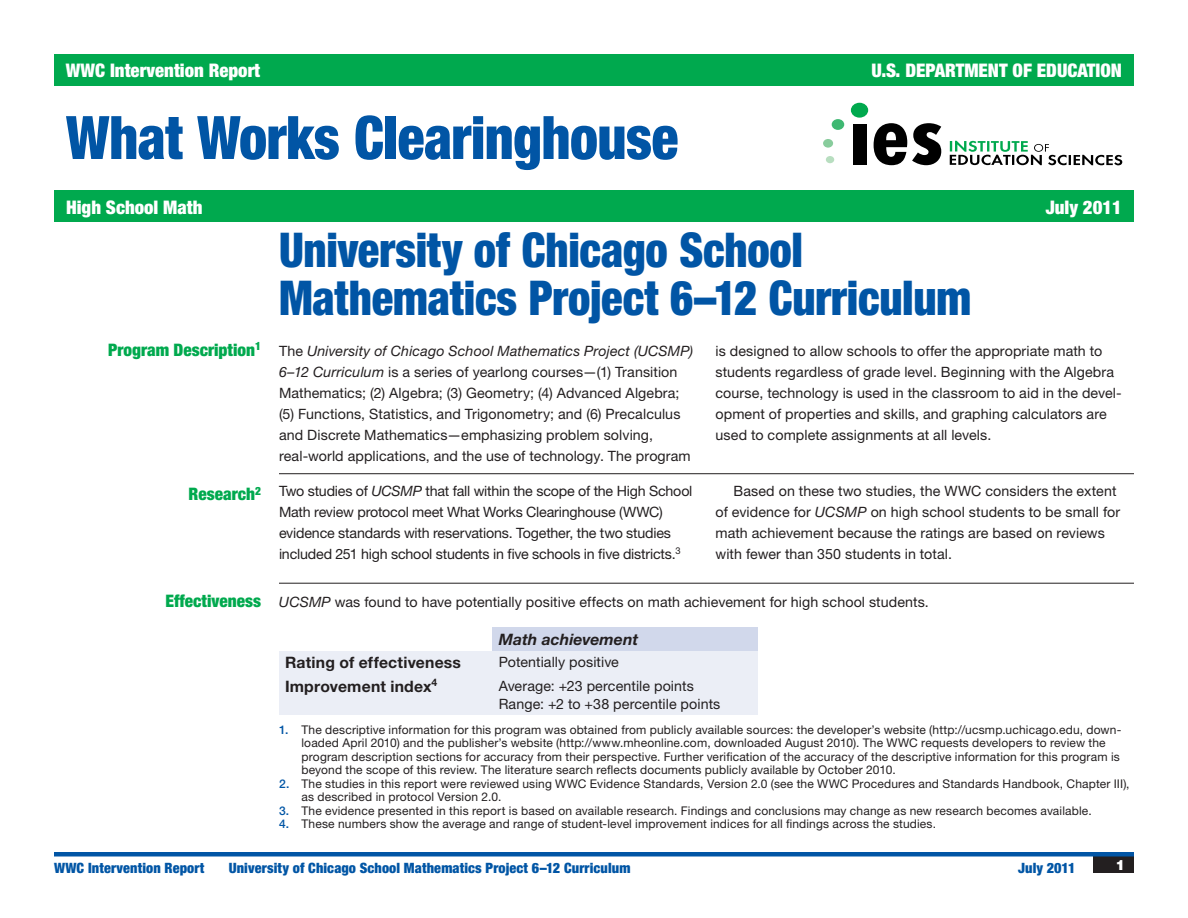
<style>
.page{position:relative;width:1188px;height:918px;background:#fff}
.page>*{position:absolute;margin:0;border:0;box-sizing:border-box;transform-origin:0 0}
.t1{font:900 condensed 60px "Helvetica Neue LT Std";letter-spacing:-.01em;color:#0155a5;scale:.93 1}
.t2{font:900 condensed 48px/48px "Helvetica Neue LT Std";letter-spacing:-.005em;color:#0155a5;scale:.93 1}
.t3{font:900 condensed 18.75px "Helvetica Neue LT Std";color:#fff}
.t4{font:900 condensed 17.25px "Helvetica Neue LT Std";color:#00a94e}
.t5{font:700 15.75px "Helvetica Neue LT Std";letter-spacing:.01em;color:#231f20}
.t6{font:italic 700 15.75px "Helvetica Neue LT Std";color:#231f20}
.t7{font:14.25px/21px "Helvetica Neue LT Std";letter-spacing:.005em;color:#231f20}
.t8{font:14.25px/21px "Helvetica Neue LT Std";letter-spacing:-.015em;color:#231f20}
.t9{font:900 condensed 14.25px "Helvetica Neue LT Std";letter-spacing:.01em;color:#0155a5}
.t10{font:900 14.25px "Helvetica Neue LT Std";color:#fff}
.t11{font:12px/13.5px "Helvetica Neue LT Std";letter-spacing:.015em;color:#231f20}
.s1{font-style:italic}
.s2{font-weight:500;color:#0155a5}
</style>
<div class="page">
<div style="left:1094px;top:856px;width:40px;height:17px;background:#231f20"></div>
<hr style="left:54px;top:852px;width:1080px;height:4px;background:#0155a5">
<div style="left:54px;top:54px;width:1080px;height:32px;background:#00a94e"></div>
<div style="left:832px;top:119px;width:12px;height:11px;background:#3eb872;border-radius:50%"></div>
<div style="left:823px;top:139px;width:10px;height:9px;background:#88cc9c;border-radius:50%"></div>
<div style="left:826px;top:156px;width:8px;height:7px;background:#b8dec0;border-radius:50%"></div>
<div style="left:851px;top:103px;width:17px;height:15px;background:#00a94e;border-radius:50%"></div>
<div style="left:853px;top:124px;width:13px;height:40px;background:#000"></div>
<svg style="left:874px;top:123px;width:67px;height:42px"></svg>
<svg style="left:950px;top:141px;width:172px;height:24px"></svg>
<hr style="left:279px;top:583px;width:855px;height:1px;background:#231f20">
<hr style="left:279px;top:473px;width:855px;height:1px;background:#231f20">
<div style="left:493px;top:628px;width:265px;height:23px;background:#d1d8eb"></div>
<div style="left:279px;top:651px;width:214px;height:23px;background:#ebeef6"></div>
<div style="left:493px;top:651px;width:265px;height:23px;background:#ebeef6"></div>
<div style="left:279px;top:674px;width:214px;height:41px;background:#ebeef6"></div>
<div style="left:493px;top:674px;width:265px;height:41px;background:#ebeef6"></div>
<div style="left:54px;top:190px;width:1080px;height:32px;background:#00a94e"></div>
<p class="t3" style="left:66px;top:59px;width:196px">WWC Intervention Report</p>
<p class="t3" style="left:872px;top:59px;width:252px">U.S. DEPARTMENT OF EDUCATION</p>
<p class="t1" style="left:66px;top:101px;width:660px">What Works Clearinghouse</p>
<p class="t3" style="left:66px;top:195px;width:138px">High School Math</p>
<p class="t3" style="left:1046px;top:195px;width:78px">July 2011</p>
<p class="t2" style="left:279px;top:225px;width:746px">University of Chicago School<br>Mathematics Project 6–12 Curriculum</p>
<p class="t4" style="left:108px;top:339px;width:154px">Program Description<sup>1</sup></p>
<p class="t7" style="left:279px;top:340px;width:416px">The <span class="s1">University of Chicago School Mathematics Project (UCSMP)<br>6–12 Curriculum</span> is a series of yearlong courses—(1) Transition Mathematics; (2) Algebra; (3) Geometry; (4) Advanced Algebra; (5) Functions, Statistics, and Trigonometry; and (6) Precalculus and Discrete Mathematics—emphasizing problem solving, real-world applications, and the use of technology. The program</p>
<p class="t7" style="left:716px;top:340px;width:408px">is designed to allow schools to offer the appropriate math to students regardless of grade level. Beginning with the Algebra course, technology is used in the classroom to aid in the devel&shy;opment of properties and skills, and graphing calculators are used to complete assignments at all levels.</p>
<p class="t4" style="left:189px;top:484px;width:74px">Research<sup>2</sup></p>
<p class="t8" style="left:279px;top:480px;width:415px">Two studies of <span class="s1">UCSMP</span> that fall within the scope of the High School Math review protocol meet What Works Clearinghouse (WWC) evidence standards with reservations. Together, the two studies included 251 high school students in five schools in five districts.<sup>3</sup></p>
<p class="t7" style="left:715px;top:480px;width:406px;text-indent:18px">Based on these two studies, the WWC considers the extent of evidence for <span class="s1">UCSMP</span> on high school students to be small for math achievement because the ratings are based on reviews with fewer than 350 students in total.</p>
<p class="t4" style="left:166px;top:590px;width:97px">Effectiveness</p>
<p class="t7" style="left:279px;top:591px;width:651px"><span class="s1">UCSMP</span> was found to have potentially positive effects on math achievement for high school students.</p>
<p class="t6" style="left:499px;top:630px;width:141px">Math achievement</p>
<p class="t5" style="left:285px;top:653px;width:178px">Rating of effectiveness</p>
<p class="t7" style="left:499px;top:652px;width:122px">Potentially positive</p>
<p class="t5" style="left:285px;top:676px;width:154px">Improvement index<sup>4</sup></p>
<p class="t7" style="left:499px;top:675px;width:197px">Average: +23 percentile points</p>
<p class="t7" style="left:499px;top:693px;width:223px">Range: +2 to +38 percentile points</p>
<p class="t11" style="left:302px;top:723px;width:821px;text-indent:-22px"><span class="s2">1.</span> The descriptive information for this program was obtained from publicly available sources: the developer’s website (http://ucsmp.uchicago.edu, down&shy;loaded April 2010) and the publisher’s website (http://www.mheonline.com, downloaded August 2010). The WWC requests developers to review the program description sections for accuracy from their perspective. Further verification of the accuracy of the descriptive information for this program is beyond the scope of this review. The literature search reflects documents publicly available by October 2010.</p>
<p class="t11" style="left:302px;top:777px;width:830px;text-indent:-22px"><span class="s2">2.</span> The studies in this report were reviewed using WWC Evidence Standards, Version 2.0 (see the WWC Procedures and Standards Handbook, Chapter III), as described in protocol Version 2.0.</p>
<p class="t11" style="left:279px;top:804px;width:814px"><span class="s2">3.</span> The evidence presented in this report is based on available research. Findings and conclusions may change as new research becomes available.</p>
<p class="t11" style="left:279px;top:817px;width:659px"><span class="s2">4.</span> These numbers show the average and range of student-level improvement indices for all findings across the studies.</p>
<p class="t9" style="left:54px;top:859px;width:152px">WWC Intervention Report</p>
<p class="t9" style="left:229px;top:859px;width:403px">University of Chicago School Mathematics Project 6–12 Curriculum</p>
<p class="t9" style="left:1018px;top:859px;width:59px">July 2011</p>
<p class="t10" style="left:1115px;top:856px;width:11px">1</p>
</div>
